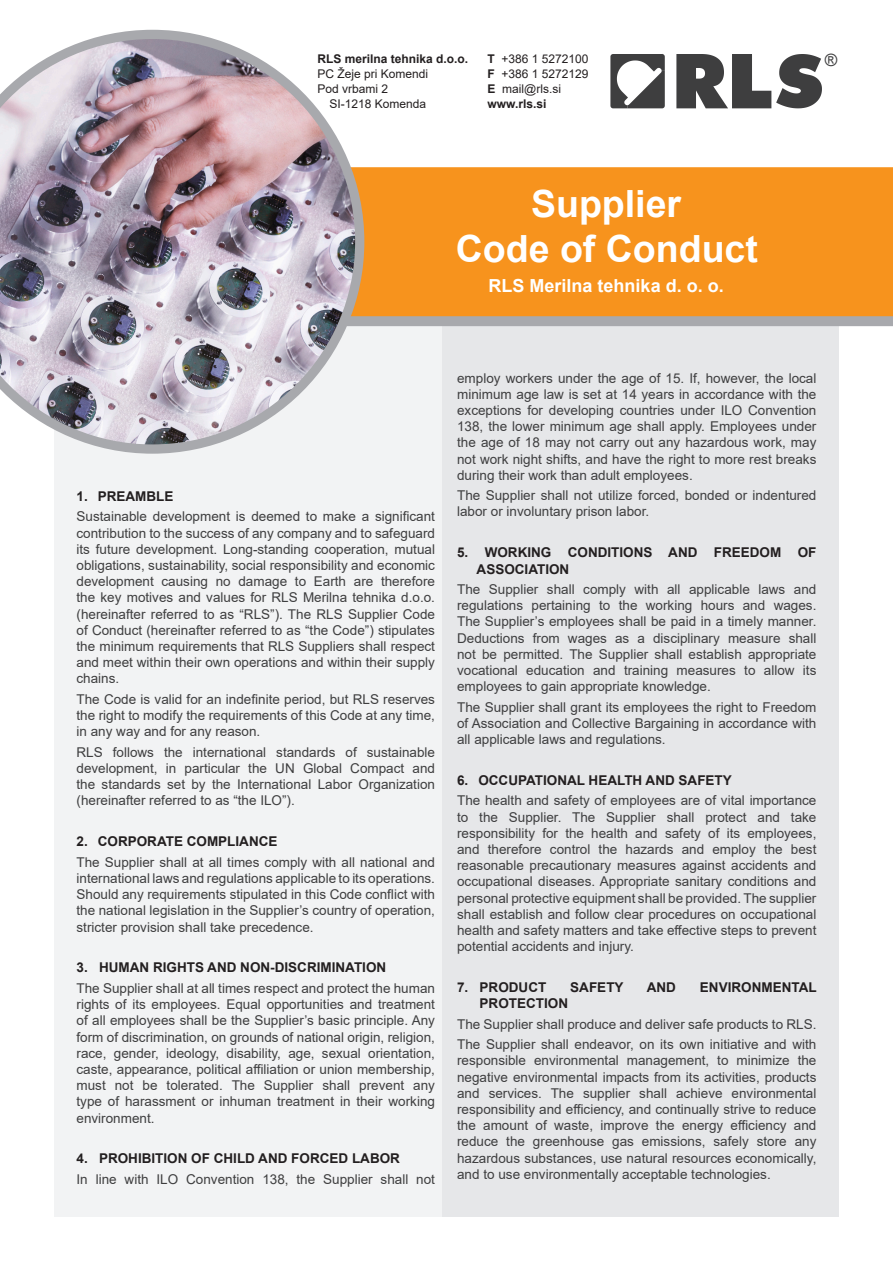
<style>
.page{position:relative;width:893px;height:1263px;background:#fff}
.page>*{position:absolute;margin:0;border:0;box-sizing:border-box;transform-origin:0 0}
.t1{font:700 37.5px/45px "Arial";color:#fff;text-align:center}
.t2{font:700 18px "Arial";color:#fff}
.t3{font:16.95px "Arial";color:#3e3e3f}
.Paragraph_Style_2{font:13.5px/16.2px "Arial";color:#3e3e3f;text-align:justify}
.Paragraph_Style_1{font:700 13.5px/16.2px "Arial";color:#231f20}
.t4{font:12px/15px "Arial";color:#231f20}
.t5{font:700 12px "Arial";color:#231f20}
.s1{font-weight:700}
</style>
<div class="page">
<div style="left:54px;top:326px;width:388px;height:891px;background:#f2f3f4"></div>
<div style="left:442px;top:326px;width:397px;height:891px;background:#e6e7e9"></div>
<svg style="left:364px;top:316px;width:529px;height:10px;background:#a9a8a9"></svg>
<div style="left:364px;top:167px;width:529px;height:149px;background:#f7931d"></div>
<svg style="left:89px;top:30px;width:275px;height:424px"></svg>
<img style="left:0;top:39px;width:355px;height:405px">
<svg style="left:676px;top:54px;width:146px;height:54px"></svg>
<svg style="left:610px;top:54px;width:55px;height:54px"></svg>
<p class="t5" style="left:317px;top:50px;width:152px">RLS merilna tehnika d.o.o.</p>
<p class="t4" style="left:317px;top:66px;width:112px">PC Žeje pri Komendi<br>Pod vrbami 2</p>
<p class="t4" style="left:329px;top:96px;width:98px">SI-1218 Komenda</p>
<p class="t4" style="left:487px;top:51px;width:103px"><span class="s1">T</span> +386 1 5272100<br><span class="s1">F</span> +386 1 5272129<br><span class="s1">E</span> mail@rls.si <span class="s1">www.rls.si</span></p>
<p class="t3" style="left:825px;top:49px;width:14px">®</p>
<p class="t1" style="left:456px;top:181px;width:304px">Supplier<br>Code of Conduct</p>
<p class="t2" style="left:489px;top:273px;width:237px">RLS Merilna tehnika d. o. o.</p>
<p class="Paragraph_Style_1" style="left:77px;top:488px;width:99px">1. PREAMBLE</p>
<p class="Paragraph_Style_2" style="left:77px;top:508px;width:360px">Sustainable development is deemed to make a significant contribution to the success of any company and to safeguard its future development. Long-standing cooperation, mutual obligations, sustainability, social responsibility and economic development causing no damage to Earth are therefore the key motives and values for RLS Merilna tehnika d.o.o. (hereinafter referred to as “RLS”). The RLS Supplier Code of Conduct (hereinafter referred to as “the Code”) stipulates the minimum requirements that RLS Suppliers shall respect and meet within their own operations and within their supply chains.</p>
<p class="Paragraph_Style_2" style="left:77px;top:691px;width:360px">The Code is valid for an indefinite period, but RLS reserves the right to modify the requirements of this Code at any time, in any way and for any reason.</p>
<p class="Paragraph_Style_2" style="left:77px;top:744px;width:360px">RLS follows the international standards of sustainable development, in particular the UN Global Compact and the standards set by the International Labor Organization (hereinafter referred to as “the ILO”).</p>
<p class="Paragraph_Style_1" style="left:77px;top:834px;width:203px">2. CORPORATE COMPLIANCE</p>
<p class="Paragraph_Style_2" style="left:77px;top:854px;width:360px">The Supplier shall at all times comply with all national and international laws and regulations applicable to its operations.<br>Should any requirements stipulated in this Code conflict with the national legislation in the Supplier’s country of operation, stricter provision shall take precedence.</p>
<p class="Paragraph_Style_1" style="left:77px;top:960px;width:311px">3. HUMAN RIGHTS AND NON-DISCRIMINATION</p>
<p class="Paragraph_Style_2" style="left:77px;top:980px;width:360px">The Supplier shall at all times respect and protect the human rights of its employees. Equal opportunities and treatment of all employees shall be the Supplier’s basic principle. Any form of discrimination, on grounds of national origin, religion, race, gender, ideology, disability, age, sexual orientation, caste, appearance, political affiliation or union membership, must not be tolerated. The Supplier shall prevent any type of harassment or inhuman treatment in their working environment.</p>
<p class="Paragraph_Style_1" style="left:77px;top:1151px;width:325px">4. PROHIBITION OF CHILD AND FORCED LABOR</p>
<p class="Paragraph_Style_2" style="left:77px;top:1171px;width:360px">In line with ILO Convention 138, the Supplier shall not</p>
<p class="Paragraph_Style_2" style="left:457px;top:370px;width:361px">employ workers under the age of 15. If, however, the local minimum age law is set at 14 years in accordance with the exceptions for developing countries under ILO Convention 138, the lower minimum age shall apply. Employees under the age of 18 may not carry out any hazardous work, may not work night shifts, and have the right to more rest breaks during their work than adult employees.</p>
<p class="Paragraph_Style_2" style="left:457px;top:487px;width:361px">The Supplier shall not utilize forced, bonded or indentured labor or involuntary prison labor.</p>
<p class="Paragraph_Style_1" style="left:477px;top:545px;width:341px;text-indent:-20px">5. WORKING CONDITIONS AND FREEDOM OF<br>ASSOCIATION</p>
<p class="Paragraph_Style_2" style="left:457px;top:581px;width:361px">The Supplier shall comply with all applicable laws and regulations pertaining to the working hours and wages.<br>The Supplier’s employees shall be paid in a timely manner.<br>Deductions from wages as a disciplinary measure shall not be permitted. The Supplier shall establish appropriate vocational education and training measures to allow its employees to gain appropriate knowledge.</p>
<p class="Paragraph_Style_2" style="left:457px;top:699px;width:361px">The Supplier shall grant its employees the right to Freedom of Association and Collective Bargaining in accordance with all applicable laws and regulations.</p>
<p class="Paragraph_Style_1" style="left:457px;top:772px;width:276px">6. OCCUPATIONAL HEALTH AND SAFETY</p>
<p class="Paragraph_Style_2" style="left:457px;top:792px;width:361px">The health and safety of employees are of vital importance to the Supplier. The Supplier shall protect and take responsibility for the health and safety of its employees, and therefore control the hazards and employ the best reasonable precautionary measures against accidents and occupational diseases. Appropriate sanitary conditions and personal protective equipment shall be provided. The supplier shall establish and follow clear procedures on occupational health and safety matters and take effective steps to prevent potential accidents and injury.</p>
<p class="Paragraph_Style_1" style="left:457px;top:979px;width:91px">7. PRODUCT</p>
<p class="Paragraph_Style_1" style="left:570px;top:979px;width:55px">SAFETY</p>
<p class="Paragraph_Style_1" style="left:647px;top:979px;width:31px">AND</p>
<p class="Paragraph_Style_1" style="left:700px;top:979px;width:118px">ENVIRONMENTAL</p>
<p class="Paragraph_Style_1" style="left:480px;top:996px;width:90px">PROTECTION</p>
<p class="Paragraph_Style_2" style="left:457px;top:1016px;width:361px">The Supplier shall produce and deliver safe products to RLS.</p>
<p class="Paragraph_Style_2" style="left:457px;top:1036px;width:361px">The Supplier shall endeavor, on its own initiative and with responsible environmental management, to minimize the negative environmental impacts from its activities, products and services. The supplier shall achieve environmental responsibility and efficiency, and continually strive to reduce the amount of waste, improve the energy efficiency and reduce the greenhouse gas emissions, safely store any hazardous substances, use natural resources economically, and to use environmentally acceptable technologies.</p>
</div>
